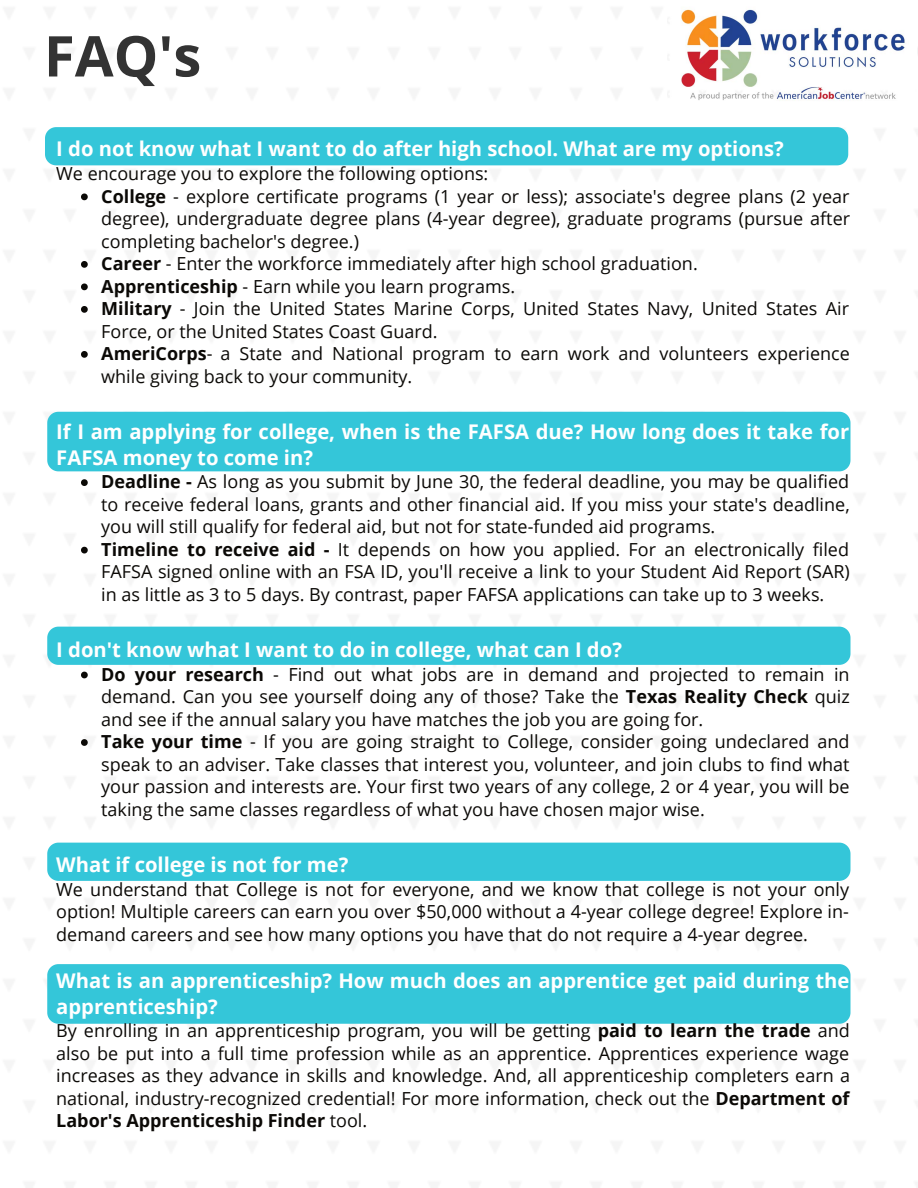
<style>
.page{position:relative;width:918px;height:1188px;background:#fff}
.page>*{position:absolute;margin:0;border:0;box-sizing:border-box;transform-origin:0 0}
.t1{font:700 56.25px "Open Sans";color:#333}
.t2{font:700 20.25px/25.8px "Open Sans";color:#fff}
.t3{font:18px/22.5px "Open Sans";color:#0b0906}
.s1{font-weight:700}
</style>
<div class="page">
<img style="left:681px;top:9px;width:224px;height:91px">
<div style="left:45px;top:127px;width:803px;height:38px;background:#34c6d9"></div>
<div style="left:47px;top:627px;width:803px;height:38px;background:#34c6d9"></div>
<div style="left:47px;top:843px;width:803px;height:38px;background:#34c6d9"></div>
<div style="left:47px;top:412px;width:803px;height:59px;background:#34c6d9"></div>
<div style="left:47px;top:964px;width:803px;height:60px;background:#34c6d9"></div>
<svg style="left:81px;top:194px;width:7px;height:6px"></svg>
<svg style="left:81px;top:261px;width:7px;height:7px"></svg>
<svg style="left:81px;top:284px;width:7px;height:6px"></svg>
<svg style="left:81px;top:306px;width:7px;height:7px"></svg>
<svg style="left:81px;top:351px;width:7px;height:7px"></svg>
<svg style="left:81px;top:479px;width:7px;height:7px"></svg>
<svg style="left:81px;top:547px;width:7px;height:7px"></svg>
<svg style="left:81px;top:672px;width:7px;height:6px"></svg>
<svg style="left:81px;top:739px;width:7px;height:7px"></svg>
<h1 class="t1" style="left:44px;top:16px;width:159px">FAQ's</h1>
<p class="t2" style="left:56px;top:136px;width:729px">I do not know what I want to do after high school. What are my options?</p>
<p class="t3" style="left:101px;top:162px;width:750px;text-indent:-45px">We encourage you to explore the following options:<br><span class="s1">College</span> - explore certificate programs (1 year or less); associate's degree plans (2 year degree), undergraduate degree plans (4-year degree), graduate programs (pursue after completing bachelor's degree.)<br><span class="s1">Career</span> - Enter the workforce immediately after high school graduation.<br><span class="s1">Apprenticeship</span> - Earn while you learn programs.<br><span class="s1">Military</span> - Join the United States Marine Corps, United States Navy, United States Air Force, or the United States Coast Guard.<br><span class="s1">AmeriCorps</span>- a State and National program to earn work and volunteers experience while giving back to your community.</p>
<p class="t2" style="left:56px;top:418px;width:795px">If I am applying for college, when is the FAFSA due? How long does it take for<br>FAFSA money to come in?</p>
<p class="t3" style="left:101px;top:470px;width:750px"><span class="s1">Deadline -</span> As long as you submit by June 30, the federal deadline, you may be qualified to receive federal loans, grants and other financial aid. If you miss your state's deadline, you will still qualify for federal aid, but not for state-funded aid programs.<br><span class="s1">Timeline to receive aid -</span> It depends on how you applied. For an electronically filed FAFSA signed online with an FSA ID, you'll receive a link to your Student Aid Report (SAR) in as little as 3 to 5 days. By contrast, paper FAFSA applications can take up to 3 weeks.</p>
<p class="t2" style="left:56px;top:636px;width:567px">I don't know what I want to do in college, what can I do?</p>
<p class="t3" style="left:101px;top:662px;width:750px"><span class="s1">Do your research</span> - Find out what jobs are in demand and projected to remain in demand. Can you see yourself doing any of those? Take the <span class="s1">Texas Reality Check</span> quiz and see if the annual salary you have matches the job you are going for.<br><span class="s1">Take your time</span> - If you are going straight to College, consider going undeclared and speak to an adviser. Take classes that interest you, volunteer, and join clubs to find what your passion and interests are. Your first two years of any college, 2 or 4 year, you will be taking the same classes regardless of what you have chosen major wise.</p>
<p class="t2" style="left:56px;top:851px;width:294px">What if college is not for me?</p>
<p class="t3" style="left:56px;top:877px;width:794px;text-align:justify">We understand that College is not for everyone, and we know that college is not your only option! Multiple careers can earn you over $50,000 without a 4-year college degree! Explore in&shy;demand careers and see how many options you have that do not require a 4-year degree.</p>
<p class="t2" style="left:56px;top:967px;width:795px">What is an apprenticeship? How much does an apprentice get paid during the apprenticeship?</p>
<p class="t3" style="left:56px;top:1019px;width:795px;text-align:justify">By enrolling in an apprenticeship program, you will be getting <span class="s1">paid to learn the trade</span> and also be put into a full time profession while as an apprentice. Apprentices experience wage increases as they advance in skills and knowledge. And, all apprenticeship completers earn a national, industry-recognized credential! For more information, check out the <span class="s1">Department of Labor's Apprenticeship Finder</span> tool.</p>
</div>
